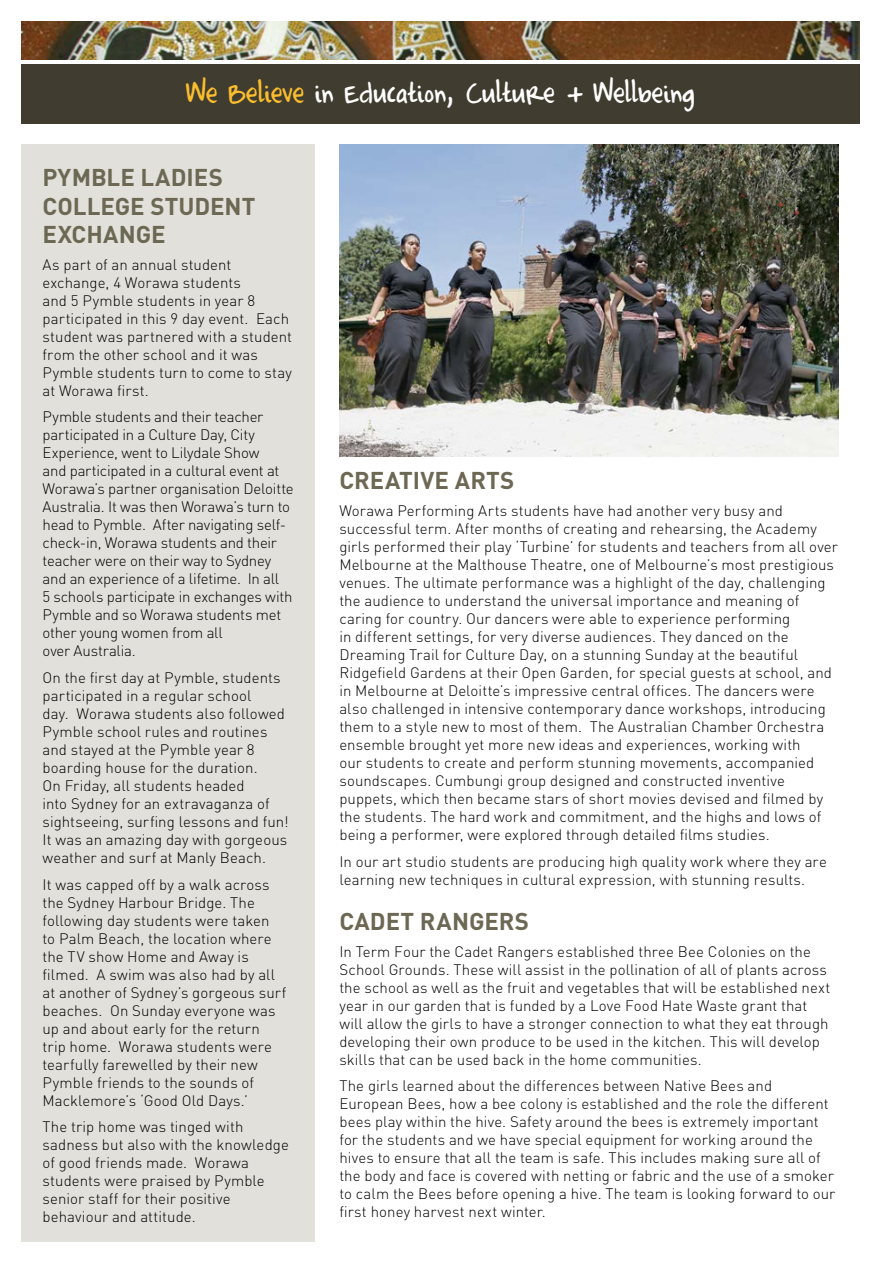
<style>
.page{position:relative;width:881px;height:1263px;background:#fff}
.page>*{position:absolute;margin:0;border:0;box-sizing:border-box;transform-origin:0 0}
.Headings{font:34.5px "Completein Him";color:#fff}
.Headings-2{font:700 24px/28.8px "DIN";color:#6d6854}
.Body{font:300 15px/18px "DIN";letter-spacing:.005em;color:#000}
.Body-2{font:300 15px/18px "DIN";letter-spacing:-.015em;color:#000}
.s1{color:#fabd2e}
</style>
<div class="page">
<div style="left:21px;top:145px;width:294px;height:1097px;background:#e2e0da"></div>
<div style="left:21px;top:64px;width:838px;height:59px;background:#403d30"></div>
<img style="left:21px;top:21px;width:838px;height:39px">
<img style="left:339px;top:145px;width:499px;height:312px">
<p class="Headings" style="left:186px;top:77px;width:509px"><span class="s1">We Believe</span> in Education, Culture + Wellbeing</p>
<p class="Headings-2" style="left:43px;top:162px;width:214px">PYMBLE LADIES<br>COLLEGE STUDENT<br>EXCHANGE</p>
<p class="Body" style="left:43px;top:255px;width:251px">As part of an annual student exchange, 4 Worawa students<br>and 5 Pymble students in year 8 participated in this 9 day event. Each student was partnered with a student from the other school and it was<br>Pymble students turn to come to stay at Worawa first.</p>
<p class="Body-2" style="left:43px;top:408px;width:252px">Pymble students and their teacher participated in a Culture Day, City Experience, went to Lilydale Show<br>and participated in a cultural event at Worawa’s partner organisation Deloitte Australia. It was then Worawa’s turn to head to Pymble. After navigating self&shy;check-in, Worawa students and their teacher were on their way to Sydney and an experience of a lifetime. In all<br>5 schools participate in exchanges with Pymble and so Worawa students met other young women from all<br>over Australia.</p>
<p class="Body" style="left:43px;top:668px;width:247px">On the first day at Pymble, students participated in a regular school<br>day. Worawa students also followed Pymble school rules and routines and stayed at the Pymble year 8 boarding house for the duration.<br>On Friday, all students headed<br>into Sydney for an extravaganza of sightseeing, surfing lessons and fun!<br>It was an amazing day with gorgeous weather and surf at Manly Beach.</p>
<p class="Body" style="left:43px;top:875px;width:245px">It was capped off by a walk across the Sydney Harbour Bridge. The following day students were taken<br>to Palm Beach, the location where the TV show Home and Away is filmed. A swim was also had by all at another of Sydney’s gorgeous surf beaches. On Sunday everyone was up and about early for the return trip home. Worawa students were tearfully farewelled by their new<br>Pymble friends to the sounds of<br>Macklemore’s ‘Good Old Days.’</p>
<p class="Body" style="left:43px;top:1117px;width:248px">The trip home was tinged with sadness but also with the knowledge of good friends made. Worawa students were praised by Pymble senior staff for their positive behaviour and attitude.</p>
<p class="Headings-2" style="left:339px;top:465px;width:176px">CREATIVE ARTS</p>
<p class="Body" style="left:339px;top:501px;width:500px">Worawa Performing Arts students have had another very busy and successful term. After months of creating and rehearsing, the Academy girls performed their play ‘Turbine’ for students and teachers from all over Melbourne at the Malthouse Theatre, one of Melbourne’s most prestigious venues. The ultimate performance was a highlight of the day, challenging the audience to understand the universal importance and meaning of caring for country. Our dancers were able to experience performing<br>in different settings, for very diverse audiences. They danced on the Dreaming Trail for Culture Day, on a stunning Sunday at the beautiful Ridgefield Gardens at their Open Garden, for special guests at school, and in Melbourne at Deloitte’s impressive central offices. The dancers were also challenged in intensive contemporary dance workshops, introducing them to a style new to most of them. The Australian Chamber Orchestra ensemble brought yet more new ideas and experiences, working with<br>our students to create and perform stunning movements, accompanied soundscapes. Cumbungi group designed and constructed inventive puppets, which then became stars of short movies devised and filmed by the students. The hard work and commitment, and the highs and lows of being a performer, were explored through detailed films studies.</p>
<p class="Body" style="left:339px;top:852px;width:488px">In our art studio students are producing high quality work where they are learning new techniques in cultural expression, with stunning results.</p>
<p class="Headings-2" style="left:339px;top:906px;width:191px">CADET RANGERS</p>
<p class="Body" style="left:339px;top:942px;width:492px">In Term Four the Cadet Rangers established three Bee Colonies on the School Grounds. These will assist in the pollination of all of plants across the school as well as the fruit and vegetables that will be established next year in our garden that is funded by a Love Food Hate Waste grant that will allow the girls to have a stronger connection to what they eat through developing their own produce to be used in the kitchen. This will develop skills that can be used back in the home communities.</p>
<p class="Body" style="left:339px;top:1077px;width:497px">The girls learned about the differences between Native Bees and European Bees, how a bee colony is established and the role the different bees play within the hive. Safety around the bees is extremely important for the students and we have special equipment for working around the hives to ensure that all the team is safe. This includes making sure all of the body and face is covered with netting or fabric and the use of a smoker to calm the Bees before opening a hive. The team is looking forward to our first honey harvest next winter.</p>
</div>
